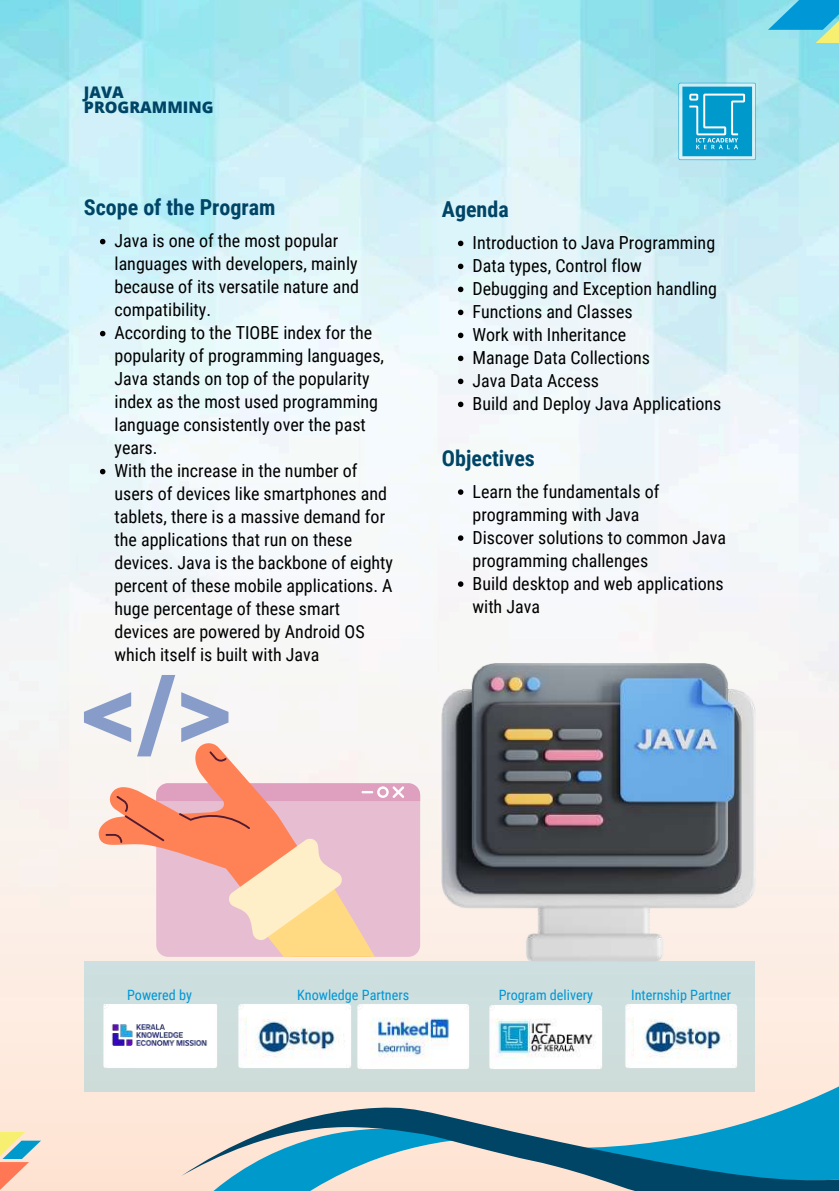
<style>
.page{position:relative;width:839px;height:1191px;background:#fff}
.page>*{position:absolute;margin:0;border:0;box-sizing:border-box;transform-origin:0 0}
.t1{font:700 22px "Roboto Condensed";color:#046}
.t2{font:18px/23px "Roboto Condensed";color:#000}
.t3{font:800 16px/14.6px "Open Sans";color:#046}
.t4{font:14.2px "Roboto Condensed";color:#0097d6}
</style>
<div class="page">
<img style="left:0;top:0;width:838px;height:365px">
<div style="left:0;top:365px;width:838px;height:826px;background:linear-gradient(to bottom,#effbff,#ffe7d8)"></div>
<svg style="left:678px;top:83px;width:77px;height:77px;background:#3cb1d7"></svg>
<svg style="left:768px;top:0;width:70px;height:30px;background:#26aadb"></svg>
<svg style="left:815px;top:17px;width:23px;height:26px"></svg>
<svg style="left:0;top:1132px;width:25px;height:30px"></svg>
<svg style="left:0;top:1162px;width:29px;height:29px"></svg>
<svg style="left:2px;top:1141px;width:39px;height:18px"></svg>
<div style="left:84px;top:961px;width:670px;height:131px;background:#cddedf"></div>
<img style="left:103px;top:1005px;width:114px;height:63px">
<div style="left:106px;top:1011px;width:107px;height:53px;background:#fff"></div>
<img style="left:112px;top:1024px;width:71px;height:22px">
<img style="left:489px;top:1005px;width:113px;height:8px">
<img style="left:625px;top:1004px;width:112px;height:9px">
<img style="left:634px;top:1011px;width:94px;height:2px">
<img style="left:357px;top:1004px;width:112px;height:9px">
<img style="left:238px;top:1004px;width:113px;height:9px">
<svg style="left:183px;top:1013px;width:655px;height:93px"></svg>
<svg style="left:181px;top:1106px;width:657px;height:85px;background:#79aaba"></svg>
<svg style="left:84px;top:675px;width:336px;height:282px"></svg>
<img style="left:442px;top:663px;width:313px;height:299px">
<svg style="left:458px;top:241px;width:5px;height:5px"></svg>
<svg style="left:458px;top:264px;width:5px;height:5px"></svg>
<svg style="left:458px;top:287px;width:5px;height:5px"></svg>
<svg style="left:458px;top:310px;width:5px;height:5px"></svg>
<svg style="left:458px;top:333px;width:5px;height:5px"></svg>
<svg style="left:458px;top:356px;width:5px;height:5px"></svg>
<svg style="left:458px;top:379px;width:5px;height:5px"></svg>
<svg style="left:458px;top:402px;width:5px;height:5px"></svg>
<svg style="left:458px;top:489px;width:5px;height:6px"></svg>
<svg style="left:458px;top:535px;width:5px;height:6px"></svg>
<svg style="left:458px;top:581px;width:5px;height:6px"></svg>
<svg style="left:100px;top:239px;width:5px;height:5px"></svg>
<svg style="left:100px;top:331px;width:5px;height:5px"></svg>
<svg style="left:100px;top:469px;width:5px;height:5px"></svg>
<p class="t3" style="left:84px;top:85px;width:131px">JAVA<br>PROGRAMMING</p>
<p class="t1" style="left:84px;top:195px;width:193px">Scope of the Program</p>
<p class="t2" style="left:114px;top:230px;width:280px">Java is one of the most popular languages with developers, mainly because of its versatile nature and compatibility.<br>According to the TIOBE index for the popularity of programming languages,<br>Java stands on top of the popularity index as the most used programming language consistently over the past years.<br>With the increase in the number of users of devices like smartphones and tablets, there is a massive demand for the applications that run on these devices. Java is the backbone of eighty percent of these mobile applications. A huge percentage of these smart devices are powered by Android OS which itself is built with Java</p>
<p class="t1" style="left:442px;top:197px;width:68px">Agenda</p>
<p class="t2" style="left:472px;top:232px;width:250px">Introduction to Java Programming<br>Data types, Control flow<br>Debugging and Exception handling<br>Functions and Classes<br>Work with Inheritance<br>Manage Data Collections<br>Java Data Access<br>Build and Deploy Java Applications</p>
<p class="t1" style="left:442px;top:445px;width:94px">Objectives</p>
<p class="t2" style="left:472px;top:480px;width:255px">Learn the fundamentals of programming with Java<br>Discover solutions to common Java programming challenges<br>Build desktop and web applications with Java</p>
<p class="t4" style="left:127px;top:986px;width:66px">Powered by</p>
<p class="t4" style="left:297px;top:986px;width:113px">Knowledge Partners</p>
<p class="t4" style="left:498px;top:986px;width:96px">Program delivery</p>
<p class="t4" style="left:631px;top:986px;width:101px">Internship Partner</p>
</div>
